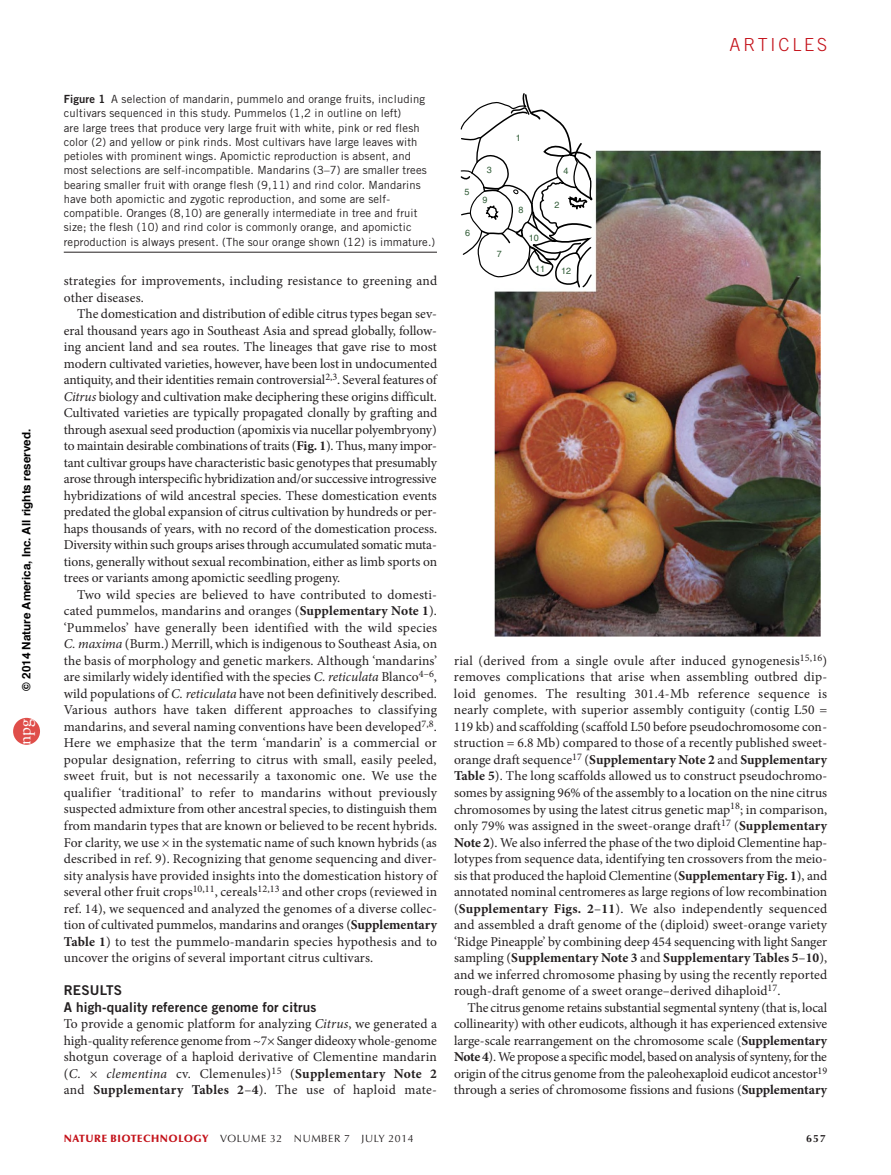
<style>
.page{position:relative;width:891px;height:1175px;background:#fff}
.page>*{position:absolute;margin:0;border:0;box-sizing:border-box;transform-origin:0 0}
.z-HEADER_follow_Righ{font:300 18px "Trade Gothic LT Std";letter-spacing:.16em;color:#c4121a}
.t1{font:17.4px "Adobe Garamond Pro";color:#fff}
.pPara{font:13.5px/16.5px "Minion Pro";color:#231f20;text-align:justify}
.pFirstpara{font:13.5px/16.5px "Minion Pro";letter-spacing:.01em;color:#231f20;text-align:justify}
.pBodyFirstpara{font:13.5px/16.5px "Minion Pro";letter-spacing:.01em;color:#231f20}
.pSec_1and2{font:13.5px "Trade Gothic LT Std Bd 22";letter-spacing:.01em;color:#231f20}
.pFirstSec1ttl{font:13.5px "Trade Gothic LT Std Bd 22";letter-spacing:.01em;color:#231f20}
.t2{font:700 11.7px "Helvetica";color:#000}
.pFigureCaption{font:11.25px/14.2px "Trade Gothic LT Std";letter-spacing:.01em;color:#231f20}
.t3{font:10.5px "Optima LT Std";letter-spacing:.05em;color:#231f20}
.t4{font:700 10.5px "Optima LT Std";color:#231f20}
.t5{font:9px "Helvetica LT Std";color:#305b36}
.s1{font-family:"Arial"}
.s2{font-family:"Trade Gothic LT Std Bd 22"}
.s3{font-style:italic}
.s4{font-weight:700}
.s5{font-weight:900;color:#c4121a}
</style>
<div class="page">
<img style="left:495px;top:150px;width:326px;height:487px">
<svg style="left:461px;top:93px;width:134px;height:196px"></svg>
<hr style="left:64px;top:252px;width:373px;height:1px;background:#231f20">
<div style="left:13px;top:718px;width:27px;height:26px;background:#df4e4a;border-radius:50%"></div>
<p class="t2" style="left:17px;top:690px;width:263px;rotate:-90deg">© 201<span class="s1">4</span> Nature America, Inc. All rights reserved.</p>
<p class="t1" style="left:14px;top:744px;width:28px;rotate:-90deg">npg</p>
<p class="z-HEADER_follow_Righ" style="left:730px;top:34px;width:99px">ARTICLES</p>
<p class="pFigureCaption" style="left:64px;top:92px;width:373px"><span class="s2">Figure 1</span> A selection of mandarin, pummelo and orange fruits, including cultivars sequenced in this study. Pummelos (1,2 in outline on left)<br>are large trees that produce very large fruit with white, pink or red flesh color (2) and yellow or pink rinds. Most cultivars have large leaves with petioles with prominent wings. Apomictic reproduction is absent, and most selections are self-incompatible. Mandarins (3–7) are smaller trees bearing smaller fruit with orange flesh (9,11) and rind color. Mandarins have both apomictic and zygotic reproduction, and some are self&shy;compatible. Oranges (8,10) are generally intermediate in tree and fruit size; the flesh (10) and rind color is commonly orange, and apomictic reproduction is always present. (The sour orange shown (12) is immature.)</p>
<p class="pBodyFirstpara" style="left:64px;top:273px;width:375px">strategies for improvements, including resistance to greening and other diseases.</p>
<p class="pPara" style="left:64px;top:306px;width:375px;text-indent:14px">The domestication and distribution of edible citrus types began sev&shy;eral thousand years ago in Southeast Asia and spread globally, follow&shy;ing ancient land and sea routes. The lineages that gave rise to most modern cultivated varieties, however, have been lost in undocumented antiquity, and their identities remain controversial<sup>2,3</sup>. Several features of <span class="s3">Citrus</span> biology and cultivation make deciphering these origins difficult.<br>Cultivated varieties are typically propagated clonally by grafting and through asexual seed production (apomixis via nucellar polyembryony) to maintain desirable combinations of traits (<span class="s4">Fig. 1</span>). Thus, many impor&shy;tant cultivar groups have characteristic basic genotypes that presumably arose through interspecific hybridization and/or successive introgressive hybridizations of wild ancestral species. These domestication events predated the global expansion of citrus cultivation by hundreds or per&shy;haps thousands of years, with no record of the domestication process.<br>Diversity within such groups arises through accumulated somatic muta&shy;tions, generally without sexual recombination, either as limb sports on trees or variants among apomictic seedling progeny.</p>
<p class="pPara" style="left:64px;top:586px;width:375px;text-indent:14px">Two wild species are believed to have contributed to domesti&shy;cated pummelos, mandarins and oranges (<span class="s4">Supplementary Note 1</span>). ‘Pummelos’ have generally been identified with the wild species <span class="s3">C. maxima</span> (Burm.) Merrill, which is indigenous to Southeast Asia, on the basis of morphology and genetic markers. Although ‘mandarins’ are similarly widely identified with the species <span class="s3">C. reticulata</span> Blanco<sup>4–6</sup>, wild populations of <span class="s3">C. reticulata</span> have not been definitively described.<br>Various authors have taken different approaches to classifying mandarins, and several naming conventions have been developed<sup>7,8</sup>.<br>Here we emphasize that the term ‘mandarin’ is a commercial or popular designation, referring to citrus with small, easily peeled, sweet fruit, but is not necessarily a taxonomic one. We use the qualifier ‘traditional’ to refer to mandarins without previously suspected admixture from other ancestral species, to distinguish them from mandarin types that are known or believed to be recent hybrids.<br>For clarity, we use × in the systematic name of such known hybrids (as described in ref. 9). Recognizing that genome sequencing and diver&shy;sity analysis have provided insights into the domestication history of several other fruit crops<sup>10,11</sup>, cereals<sup>12,13</sup> and other crops (reviewed in ref. 14), we sequenced and analyzed the genomes of a diverse collec&shy;tion of cultivated pummelos, mandarins and oranges (<span class="s4">Supplementary Table 1</span>) to test the pummelo-mandarin species hypothesis and to uncover the origins of several important citrus cultivars.</p>
<p class="pFirstSec1ttl" style="left:64px;top:981px;width:60px">RESULTS</p>
<p class="pSec_1and2" style="left:64px;top:998px;width:254px">A high-quality reference genome for citrus</p>
<p class="pFirstpara" style="left:64px;top:1015px;width:375px">To provide a genomic platform for analyzing <span class="s3">Citrus</span>, we generated a high-quality reference genome from ~7× Sanger dideoxy whole-genome shotgun coverage of a haploid derivative of Clementine mandarin (<span class="s3">C.</span> × <span class="s3">clementina</span> cv. Clemenules)<sup>15</sup> (<span class="s4">Supplementary Note 2 </span>and <span class="s4">Supplementary Tables 2</span>–<span class="s4">4</span>). The use of haploid mate-</p>
<p class="t5" style="left:464px;top:187px;width:7px">5</p>
<p class="t5" style="left:465px;top:228px;width:7px">6</p>
<p class="t5" style="left:487px;top:165px;width:7px">3</p>
<p class="t5" style="left:483px;top:195px;width:7px">9</p>
<p class="t5" style="left:497px;top:248px;width:7px">7</p>
<p class="t5" style="left:516px;top:133px;width:7px">1</p>
<p class="t5" style="left:518px;top:204px;width:7px">8</p>
<p class="t5" style="left:564px;top:165px;width:7px">4</p>
<p class="t5" style="left:555px;top:200px;width:7px">2</p>
<p class="t5" style="left:529px;top:233px;width:12px">10</p>
<p class="t5" style="left:535px;top:264px;width:12px">11</p>
<p class="t5" style="left:561px;top:266px;width:12px">12</p>
<p class="pFirstpara" style="left:454px;top:652px;width:375px">rial (derived from a single ovule after induced gynogenesis<sup>15,16</sup>) removes complications that arise when assembling outbred dip&shy;loid genomes. The resulting 301.4-Mb reference sequence is nearly complete, with superior assembly contiguity (contig L50 = 119 kb) and scaffolding (scaffold L50 before pseudochromosome con&shy;struction = 6.8 Mb) compared to those of a recently published sweet&shy;orange draft sequence<sup>17</sup> (<span class="s4">Supplementary Note 2</span> and <span class="s4">Supplementary Table 5</span>). The long scaffolds allowed us to construct pseudochromo&shy;somes by assigning 96% of the assembly to a location on the nine citrus chromosomes by using the latest citrus genetic map<sup>18</sup>; in comparison, only 79% was assigned in the sweet-orange draft<sup>17</sup> (<span class="s4">Supplementary Note 2</span>). We also inferred the phase of the two diploid Clementine hap&shy;lotypes from sequence data, identifying ten crossovers from the meio&shy;sis that produced the haploid Clementine (<span class="s4">Supplementary Fig. 1</span>), and annotated nominal centromeres as large regions of low recombination (<span class="s4">Supplementary Figs. 2</span>–<span class="s4">11</span>). We also independently sequenced and assembled a draft genome of the (diploid) sweet-orange variety ‘Ridge Pineapple’ by combining deep 454 sequencing with light Sanger sampling (<span class="s4">Supplementary Note 3</span> and <span class="s4">Supplementary Tables 5</span>–<span class="s4">10</span>), and we inferred chromosome phasing by using the recently reported rough-draft genome of a sweet orange–derived dihaploid<sup>17</sup>.</p>
<p class="pPara" style="left:454px;top:999px;width:375px;text-indent:14px">The citrus genome retains substantial segmental synteny (that is, local collinearity) with other eudicots, although it has experienced extensive large-scale rearrangement on the chromosome scale (<span class="s4">Supplementary Note 4</span>). We propose a specific model, based on analysis of synteny, for the origin of the citrus genome from the paleohexaploid eudicot ancestor<sup>19 </sup>through a series of chromosome fissions and fusions (<span class="s4">Supplementary</span></p>
<p class="t3" style="left:64px;top:1132px;width:351px"><span class="s5">NATURE BIOTECHNOLOGY</span> VOLUME 32 NUMBER 7 JULY 2014</p>
<p class="t4" style="left:806px;top:1132px;width:21px">657</p>
</div>
